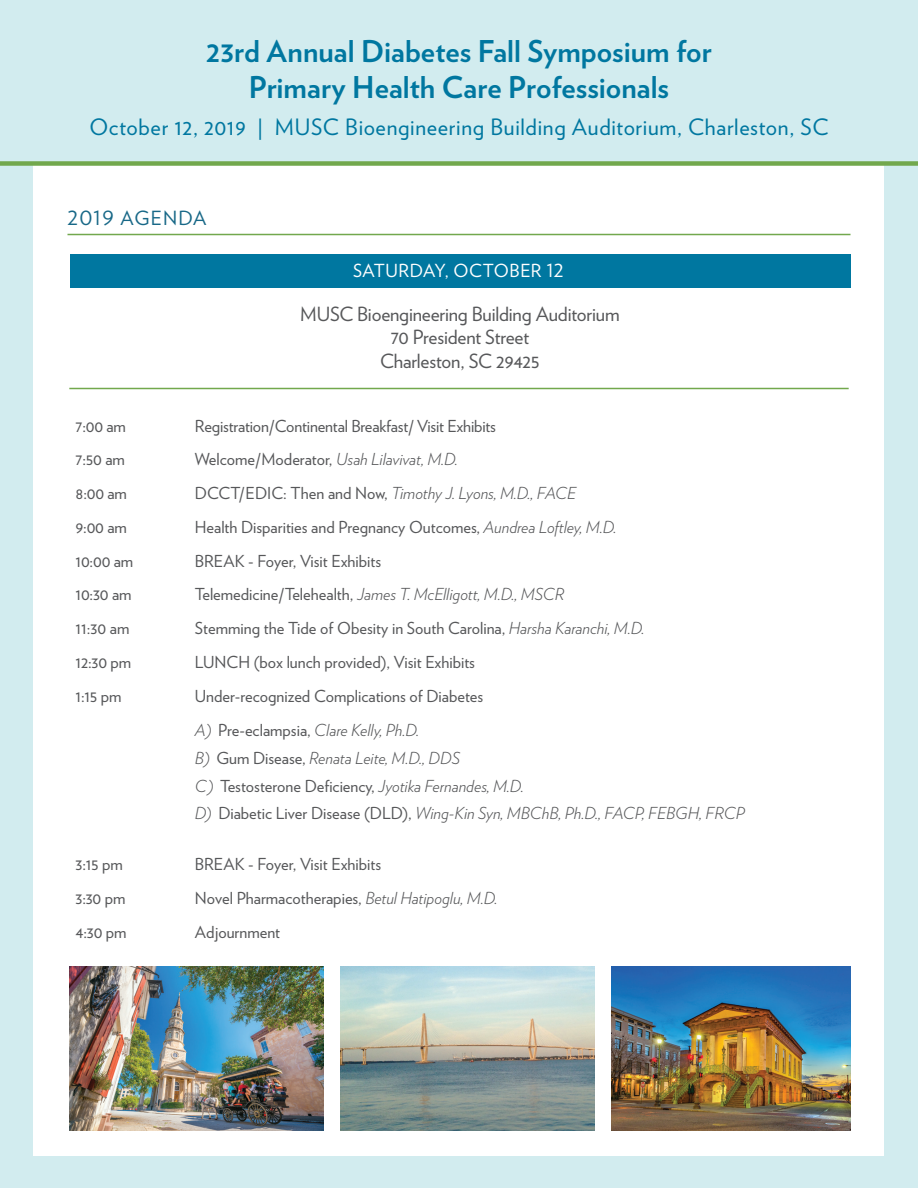
<style>
.page{position:relative;width:918px;height:1188px;background:#d2ecef}
.page>*{position:absolute;margin:0;border:0;box-sizing:border-box;transform-origin:0 0}
.t1{font:700 30px/36px "Verlag";color:#0077a0;text-align:center}
.t2{font:22.5px "Verlag";letter-spacing:.03em;color:#0077a0}
.t3{font:19.5px/23.4px "Verlag";letter-spacing:-.01em;color:#57585a;text-align:center}
.t4{font:19.5px "Verlag";letter-spacing:.06em;color:#186887}
.t5{font:18px "Verlag";letter-spacing:.025em;color:#fff}
.t6{font:16.5px/34.5px "Verlag";color:#57585a}
.t7{font:italic 300 16.5px/27.8px "Verlag";color:#57585a}
.s1{font-weight:300;font-style:italic}
.s2{font-weight:400;font-style:normal}
</style>
<div class="page">
<div style="left:34px;top:163px;width:850px;height:992px;background:#fff"></div>
<div style="left:0;top:161px;width:918px;height:5px;background:#72a84d"></div>
<hr style="left:68px;top:234px;width:782px;height:1px;background:#72a84d">
<div style="left:70px;top:254px;width:780px;height:34px;background:#0077a0"></div>
<hr style="left:69px;top:388px;width:780px;height:1px;background:#72a84d">
<img style="left:70px;top:966px;width:254px;height:165px">
<img style="left:340px;top:966px;width:255px;height:165px">
<img style="left:612px;top:966px;width:238px;height:165px">
<h1 class="t1" style="left:206px;top:31px;width:507px">23rd Annual Diabetes Fall Symposium for<br>Primary Health Care Professionals</h1>
<h2 class="t2" style="left:90px;top:110px;width:740px">October 12, 2019 | MUSC Bioengineering Building Auditorium, Charleston, SC</h2>
<p class="t4" style="left:68px;top:203px;width:140px">2019 AGENDA</p>
<p class="t5" style="left:353px;top:257px;width:212px">SATURDAY, OCTOBER 12</p>
<p class="t3" style="left:300px;top:301px;width:321px">MUSC Bioengineering Building Auditorium<br>70 President Street<br>Charleston, SC 29425</p>
<p class="t6" style="left:76px;top:408px;width:52px">7:00 am</p>
<p class="t6" style="left:195px;top:408px;width:303px">Registration/Continental Breakfast/ Visit Exhibits</p>
<p class="t6" style="left:76px;top:441px;width:51px">7:50 am</p>
<p class="t6" style="left:195px;top:441px;width:264px">Welcome/Moderator, <span class="s1">Usah Lilavivat, M.D.</span></p>
<p class="t6" style="left:76px;top:475px;width:53px">8:00 am</p>
<p class="t7" style="left:195px;top:478px;width:383px"><span class="s2">DCCT/EDIC: Then and Now,</span> Timothy J. Lyons, M.D., FACE</p>
<p class="t6" style="left:76px;top:509px;width:53px">9:00 am</p>
<p class="t6" style="left:195px;top:509px;width:423px">Health Disparities and Pregnancy Outcomes, <span class="s1">Aundrea Loftley, M.D.</span></p>
<p class="t6" style="left:76px;top:543px;width:59px">10:00 am</p>
<p class="t6" style="left:195px;top:543px;width:188px">BREAK - Foyer, Visit Exhibits</p>
<p class="t6" style="left:76px;top:576px;width:57px">10:30 am</p>
<p class="t7" style="left:195px;top:579px;width:371px"><span class="s2">Telemedicine/Telehealth,</span> James T. McElligott, M.D., MSCR</p>
<p class="t6" style="left:76px;top:610px;width:55px">11:30 am</p>
<p class="t6" style="left:195px;top:610px;width:451px">Stemming the Tide of Obesity in South Carolina, <span class="s1">Harsha Karanchi, M.D.</span></p>
<p class="t6" style="left:76px;top:644px;width:57px">12:30 pm</p>
<p class="t6" style="left:195px;top:644px;width:282px">LUNCH (box lunch provided), Visit Exhibits</p>
<p class="t6" style="left:76px;top:678px;width:47px">1:15 pm</p>
<p class="t6" style="left:195px;top:678px;width:290px">Under-recognized Complications of Diabetes<br><span class="s1">A)</span> Pre-eclampsia, <span class="s1">Clare Kelly, Ph.D.</span></p>
<p class="t7" style="left:195px;top:743px;width:551px">B) <span class="s2">Gum Disease,</span> Renata Leite, M.D., DDS<br>C) <span class="s2">Testosterone Deficiency,</span> Jyotika Fernandes, M.D.<br>D) <span class="s2">Diabetic Liver Disease (DLD),</span> Wing-Kin Syn, MBChB, Ph.D., FACP, FEBGH, FRCP</p>
<p class="t6" style="left:76px;top:846px;width:49px">3:15 pm</p>
<p class="t6" style="left:195px;top:846px;width:188px">BREAK - Foyer, Visit Exhibits</p>
<p class="t6" style="left:76px;top:880px;width:51px">3:30 pm</p>
<p class="t6" style="left:195px;top:880px;width:304px">Novel Pharmacotherapies, <span class="s1">Betul Hatipoglu, M.D.</span></p>
<p class="t6" style="left:76px;top:914px;width:52px">4:30 pm</p>
<p class="t6" style="left:195px;top:914px;width:87px">Adjournment</p>
</div>
